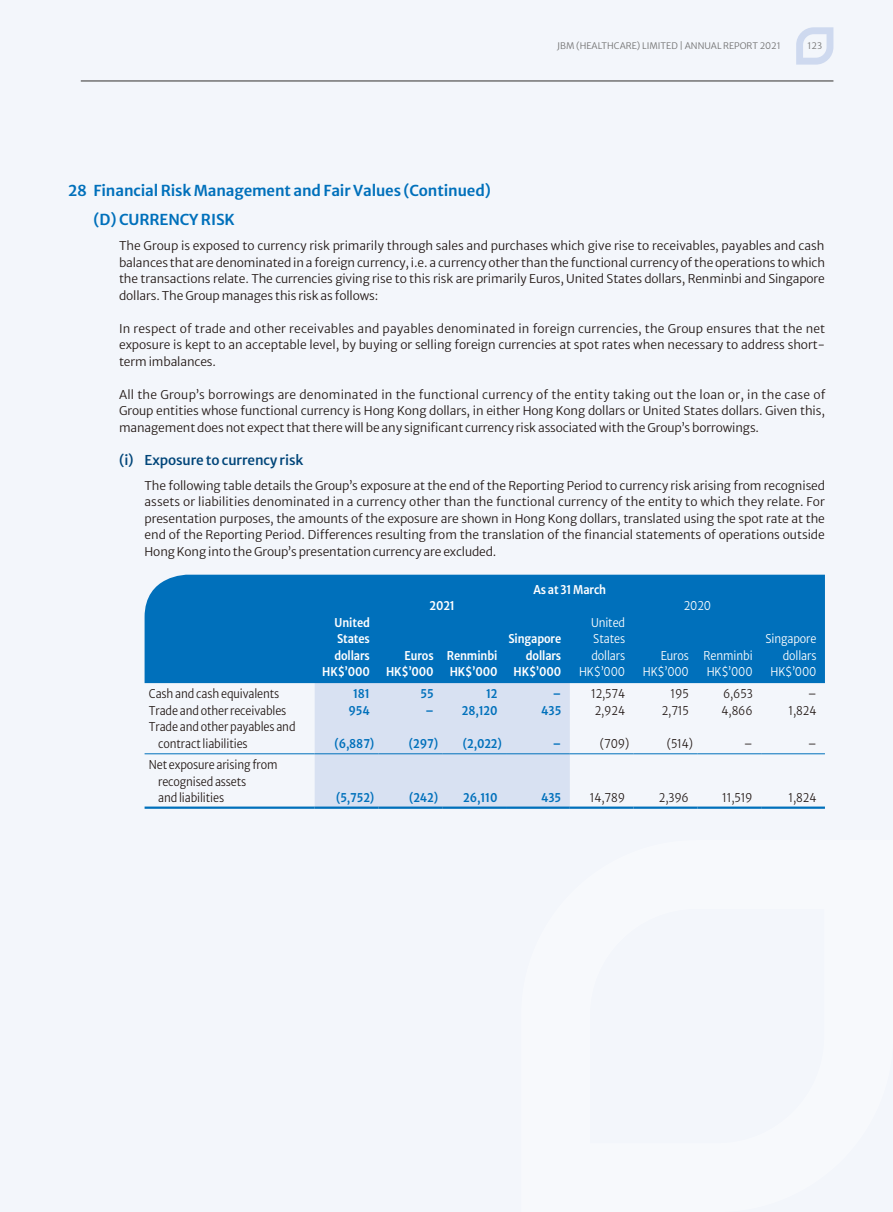
<style>
.page{position:relative;width:893px;height:1212px;background:#f3f6fb}
.page>*{position:absolute;margin:0;border:0;box-sizing:border-box;transform-origin:0 0}
.t1{font:600 15px/29.2px "Merriweather Sans";letter-spacing:-.01em;color:#0070bb}
.t2{font:500 13.5px "Merriweather Sans";letter-spacing:-.01em;color:#004579}
.t3{font:300 12px/16.5px "Merriweather Sans";letter-spacing:-.01em;color:#231916;text-align:justify}
.t4{font:300 12px/16.5px "Merriweather Sans";letter-spacing:-.01em;color:#231916;scale:.9 1}
.t5{font:600 12px/16.5px "Merriweather Sans";letter-spacing:-.01em;color:#fff;text-align:justify;scale:.9 1}
.t6{font:300 12px/16.5px "Merriweather Sans";letter-spacing:-.01em;color:#fff;text-align:justify;scale:.9 1}
.t7{font:600 12px "Merriweather Sans";letter-spacing:-.01em;color:#0070bb;scale:.9 1}
.t8{font:300 9px "Merriweather Sans";color:#727272}
</style>
<div class="page">
<hr style="left:81px;top:80px;width:752px;height:2px;background:#727272">
<svg style="left:796px;top:27px;width:37px;height:38px"></svg>
<div style="left:315px;top:683px;width:255px;height:123px;background:#d8e1f2"></div>
<div style="left:145px;top:575px;width:680px;height:108px;background:#0070bb"></div>
<hr style="left:145px;top:753px;width:170px;height:1px;background:#0070bb">
<hr style="left:315px;top:753px;width:63px;height:1px;background:#0070bb">
<hr style="left:378px;top:753px;width:64px;height:1px;background:#0070bb">
<hr style="left:442px;top:753px;width:64px;height:1px;background:#0070bb">
<hr style="left:506px;top:753px;width:64px;height:1px;background:#0070bb">
<hr style="left:570px;top:753px;width:64px;height:1px;background:#0070bb">
<hr style="left:634px;top:753px;width:63px;height:1px;background:#0070bb">
<hr style="left:697px;top:753px;width:64px;height:1px;background:#0070bb">
<hr style="left:761px;top:753px;width:64px;height:1px;background:#0070bb">
<hr style="left:145px;top:806px;width:170px;height:3px;background:#0070bb">
<hr style="left:315px;top:806px;width:63px;height:3px;background:#0070bb">
<hr style="left:378px;top:806px;width:64px;height:3px;background:#0070bb">
<hr style="left:442px;top:806px;width:64px;height:3px;background:#0070bb">
<hr style="left:506px;top:806px;width:64px;height:3px;background:#0070bb">
<hr style="left:570px;top:806px;width:64px;height:3px;background:#0070bb">
<hr style="left:634px;top:806px;width:63px;height:3px;background:#0070bb">
<hr style="left:697px;top:806px;width:64px;height:3px;background:#0070bb">
<hr style="left:761px;top:806px;width:64px;height:3px;background:#0070bb">
<p class="t8" style="left:557px;top:38px;width:225px">JBM (HEALTHCARE) LIMITED | ANNUAL REPORT 2021</p>
<p class="t8" style="left:808px;top:38px;width:16px">123</p>
<p class="t1" style="left:94px;top:174px;width:399px;text-indent:-26px">28 Financial Risk Management and Fair Values (Continued) (D) Cu rrency risk</p>
<p class="t3" style="left:119px;top:236px;width:707px">The Group is exposed to currency risk primarily through sales and purchases which give rise to receivables, payables and cash balances that are denominated in a foreign currency, i.e. a currency other than the functional currency of the operations to which the transactions relate. The currencies giving rise to this risk are primarily Euros, United States dollars, Renminbi and Singapore dollars. The Group manages this risk as follows:</p>
<p class="t3" style="left:119px;top:319px;width:708px">In respect of trade and other receivables and payables denominated in foreign currencies, the Group ensures that the net exposure is kept to an acceptable level, by buying or selling foreign currencies at spot rates when necessary to address short&shy;term imbalances.</p>
<p class="t3" style="left:119px;top:385px;width:708px">All the Group’s borrowings are denominated in the functional currency of the entity taking out the loan or, in the case of Group entities whose functional currency is Hong Kong dollars, in either Hong Kong dollars or United States dollars. Given this, management does not expect that there will be any significant currency risk associated with the Group’s borrowings.</p>
<p class="t2" style="left:119px;top:448px;width:186px">(i) Exposure to currency risk</p>
<p class="t3" style="left:145px;top:476px;width:682px">The following table details the Group’s exposure at the end of the Reporting Period to currency risk arising from recognised assets or liabilities denominated in a currency other than the functional currency of the entity to which they relate. For presentation purposes, the amounts of the exposure are shown in Hong Kong dollars, translated using the spot rate at the end of the Reporting Period. Differences resulting from the translation of the financial statements of operations outside Hong Kong into the Group’s presentation currency are excluded.</p>
<p class="t5" style="left:533px;top:580px;width:82px">As at 31 March</p>
<p class="t5" style="left:430px;top:596px;width:30px">2021</p>
<p class="t6" style="left:684px;top:596px;width:32px">2020</p>
<p class="t5" style="left:334px;top:613px;width:41px">United States dollars</p>
<p class="t6" style="left:591px;top:613px;width:39px">United States dollars</p>
<p class="t5" style="left:508px;top:629px;width:60px;text-align:right">Singapore dollars</p>
<p class="t6" style="left:765px;top:629px;width:58px;text-align:right">Singapore dollars</p>
<p class="t5" style="left:404px;top:646px;width:105px">Euros Renminbi</p>
<p class="t6" style="left:661px;top:646px;width:104px">Euros Renminbi</p>
<p class="t5" style="left:322px;top:662px;width:54px">HK$’000</p>
<p class="t5" style="left:386px;top:662px;width:54px">HK$’000</p>
<p class="t5" style="left:450px;top:662px;width:54px">HK$’000</p>
<p class="t5" style="left:514px;top:662px;width:54px">HK$’000</p>
<p class="t6" style="left:579px;top:662px;width:53px">HK$’000</p>
<p class="t6" style="left:643px;top:662px;width:53px">HK$’000</p>
<p class="t6" style="left:707px;top:662px;width:53px">HK$’000</p>
<p class="t6" style="left:770px;top:662px;width:53px">HK$’000</p>
<p class="t4" style="left:149px;top:684px;width:147px">Cash and cash equivalents</p>
<p class="t7" style="left:353px;top:683px;width:20px">181</p>
<p class="t7" style="left:421px;top:683px;width:16px">55</p>
<p class="t7" style="left:486px;top:683px;width:14px">12</p>
<p class="t7" style="left:553px;top:683px;width:11px">–</p>
<p class="t4" style="left:591px;top:684px;width:39px">12,574</p>
<p class="t4" style="left:671px;top:684px;width:22px">195</p>
<p class="t4" style="left:723px;top:684px;width:34px">6,653</p>
<p class="t4" style="left:808px;top:684px;width:11px">–</p>
<p class="t4" style="left:149px;top:700px;width:154px">Trade and other receivables</p>
<p class="t7" style="left:349px;top:700px;width:25px">954</p>
<p class="t7" style="left:425px;top:700px;width:82px">– 28,120</p>
<p class="t7" style="left:541px;top:700px;width:24px">435</p>
<p class="t4" style="left:595px;top:700px;width:35px">2,924</p>
<p class="t4" style="left:662px;top:700px;width:32px">2,715</p>
<p class="t4" style="left:722px;top:700px;width:36px">4,866</p>
<p class="t4" style="left:789px;top:700px;width:32px">1,824</p>
<p class="t4" style="left:158px;top:717px;width:154px;text-indent:-9px">Trade and other payables and contract liabilities</p>
<p class="t7" style="left:334px;top:733px;width:46px">(6,887)</p>
<p class="t7" style="left:409px;top:733px;width:34px">(297)</p>
<p class="t7" style="left:463px;top:733px;width:45px">(2,022)</p>
<p class="t7" style="left:553px;top:733px;width:11px">–</p>
<p class="t4" style="left:600px;top:733px;width:34px">(709)</p>
<p class="t4" style="left:667px;top:733px;width:31px">(514)</p>
<p class="t4" style="left:744px;top:733px;width:11px">–</p>
<p class="t4" style="left:808px;top:733px;width:11px">–</p>
<p class="t4" style="left:158px;top:755px;width:134px;text-indent:-9px">Net exposure arising from recognised assets<br>and liabilities</p>
<p class="t7" style="left:336px;top:787px;width:44px">(5,752)</p>
<p class="t7" style="left:409px;top:787px;width:34px">(242)</p>
<p class="t7" style="left:463px;top:787px;width:40px">26,110</p>
<p class="t7" style="left:541px;top:787px;width:24px">435</p>
<p class="t4" style="left:590px;top:788px;width:41px">14,789</p>
<p class="t4" style="left:659px;top:788px;width:35px">2,396</p>
<p class="t4" style="left:722px;top:788px;width:35px">11,519</p>
<p class="t4" style="left:789px;top:788px;width:32px">1,824</p>
</div>
